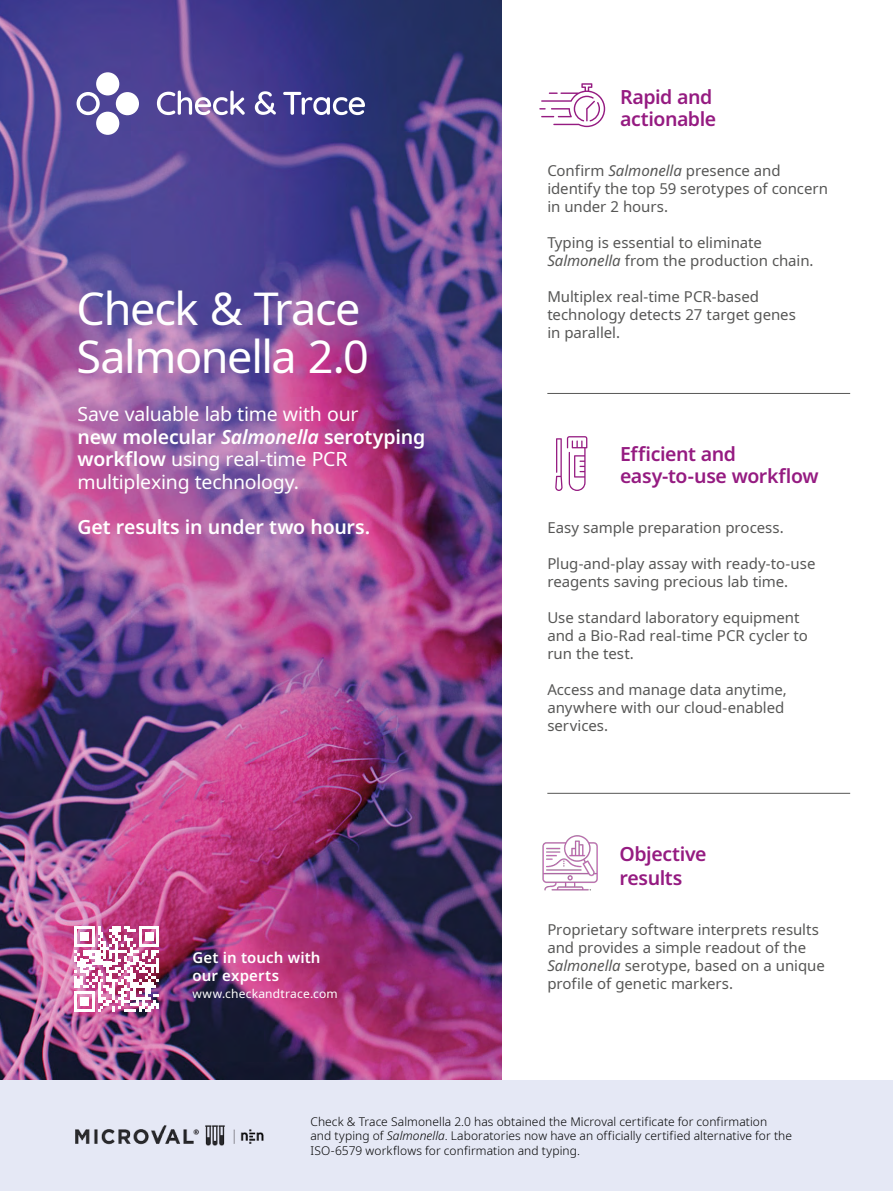
<style>
.page{position:relative;width:893px;height:1191px;background:#fff}
.page>*{position:absolute;margin:0;border:0;box-sizing:border-box;transform-origin:0 0}
.Headline{font:45px/48px "Noto Sans";letter-spacing:-.03em;color:#fff}
.Heading_1{font:19.5px/22.5px "Noto Sans";letter-spacing:-.015em;color:#fff}
.Addresses_A5{font:600 19.5px/22.5px "Noto Sans";letter-spacing:-.02em;color:#951b81}
.Heading_1-2{font:600 19.5px "Noto Sans";letter-spacing:-.015em;color:#fff}
.Addresses_A5-2{font:15px/18px "Noto Sans";letter-spacing:-.005em;color:#575756}
.Addresses_A5-3{font:600 15px "Noto Sans";letter-spacing:.01em;color:#fff}
.Addresses_A5-4{font:300 12px/14.4px "Noto Sans";letter-spacing:.005em;color:#000}
.Addresses_A5-5{font:12px "Noto Sans";letter-spacing:.015em;color:#fff}
.s1{font-weight:600}
.s2{font-weight:600;font-style:italic}
.s3{font-style:italic}
</style>
<div class="page">
<img style="left:0;top:0;width:502px;height:1080px">
<div style="left:0;top:1080px;width:893px;height:111px;background:#e5e8f5"></div>
<hr style="left:547px;top:393px;width:303px;height:1px;background:#575756">
<hr style="left:547px;top:793px;width:303px;height:1px;background:#575756">
<svg style="left:539px;top:83px;width:66px;height:44px"></svg>
<svg style="left:555px;top:436px;width:32px;height:55px"></svg>
<img style="left:542px;top:835px;width:56px;height:56px">
<img style="left:75px;top:1125px;width:189px;height:21px">
<div style="left:96px;top:72px;width:23px;height:23px;background:#fff;border-radius:50%"></div>
<div style="left:116px;top:92px;width:23px;height:23px;background:#fff;border-radius:50%"></div>
<div style="left:96px;top:112px;width:23px;height:23px;background:#fff;border-radius:50%"></div>
<svg style="left:157px;top:91px;width:88px;height:24px"></svg>
<svg style="left:255px;top:91px;width:21px;height:24px"></svg>
<svg style="left:283px;top:92px;width:82px;height:23px"></svg>
<svg style="left:77px;top:92px;width:23px;height:23px"></svg>
<svg style="left:74px;top:926px;width:85px;height:85px"></svg>
<p class="Headline" style="left:77px;top:285px;width:294px">Check &amp; Trace<br>Salmonella 2.0</p>
<p class="Heading_1" style="left:78px;top:403px;width:349px">Save valuable lab time with our<br><span class="s1">new molecular</span> <span class="s2">Salmonella</span> <span class="s1">serotyping workflow</span> using real-time PCR multiplexing technology.</p>
<p class="Heading_1-2" style="left:78px;top:515px;width:294px">Get results in under two hours.</p>
<p class="Addresses_A5-3" style="left:192px;top:949px;width:130px">Get in touch with</p>
<p class="Addresses_A5-3" style="left:192px;top:967px;width:88px">our experts</p>
<p class="Addresses_A5-5" style="left:192px;top:985px;width:147px">www.checkandtrace.com</p>
<p class="Addresses_A5" style="left:620px;top:86px;width:94px">Rapid and</p>
<p class="Addresses_A5" style="left:620px;top:108px;width:98px">actionable</p>
<p class="Addresses_A5-2" style="left:547px;top:162px;width:282px">Confirm <span class="s3">Salmonella</span> presence and identify the top 59 serotypes of concern in under 2 hours.</p>
<p class="Addresses_A5-2" style="left:547px;top:234px;width:268px">Typing is essential to eliminate<br><span class="s3">Salmonella</span> from the production chain.</p>
<p class="Addresses_A5-2" style="left:547px;top:288px;width:250px">Multiplex real-time PCR-based technology detects 27 target genes in parallel.</p>
<p class="Addresses_A5" style="left:620px;top:443px;width:200px">Efficient and easy-to-use workflow</p>
<p class="Addresses_A5-2" style="left:547px;top:519px;width:238px">Easy sample preparation process.</p>
<p class="Addresses_A5-2" style="left:547px;top:555px;width:270px">Plug-and-play assay with ready-to-use reagents saving precious lab time.</p>
<p class="Addresses_A5-2" style="left:547px;top:609px;width:262px">Use standard laboratory equipment and a Bio-Rad real-time PCR cycler to run the test.</p>
<p class="Addresses_A5-2" style="left:547px;top:681px;width:241px">Access and manage data anytime, anywhere with our cloud-enabled services.</p>
<p class="Addresses_A5" style="left:620px;top:842px;width:88px;line-height:24px">Objective results</p>
<p class="Addresses_A5-2" style="left:547px;top:921px;width:279px">Proprietary software interprets results and provides a simple readout of the <span class="s3">Salmonella</span> serotype, based on a unique profile of genetic markers.</p>
<p class="Addresses_A5-4" style="left:310px;top:1114px;width:483px">Check &amp; Trace Salmonella 2.0 has obtained the Microval certificate for confirmation<br>and typing of <span class="s3">Salmonella</span>. Laboratories now have an officially certified alternative for the<br>ISO-6579 workflows for confirmation and typing.</p>
</div>
